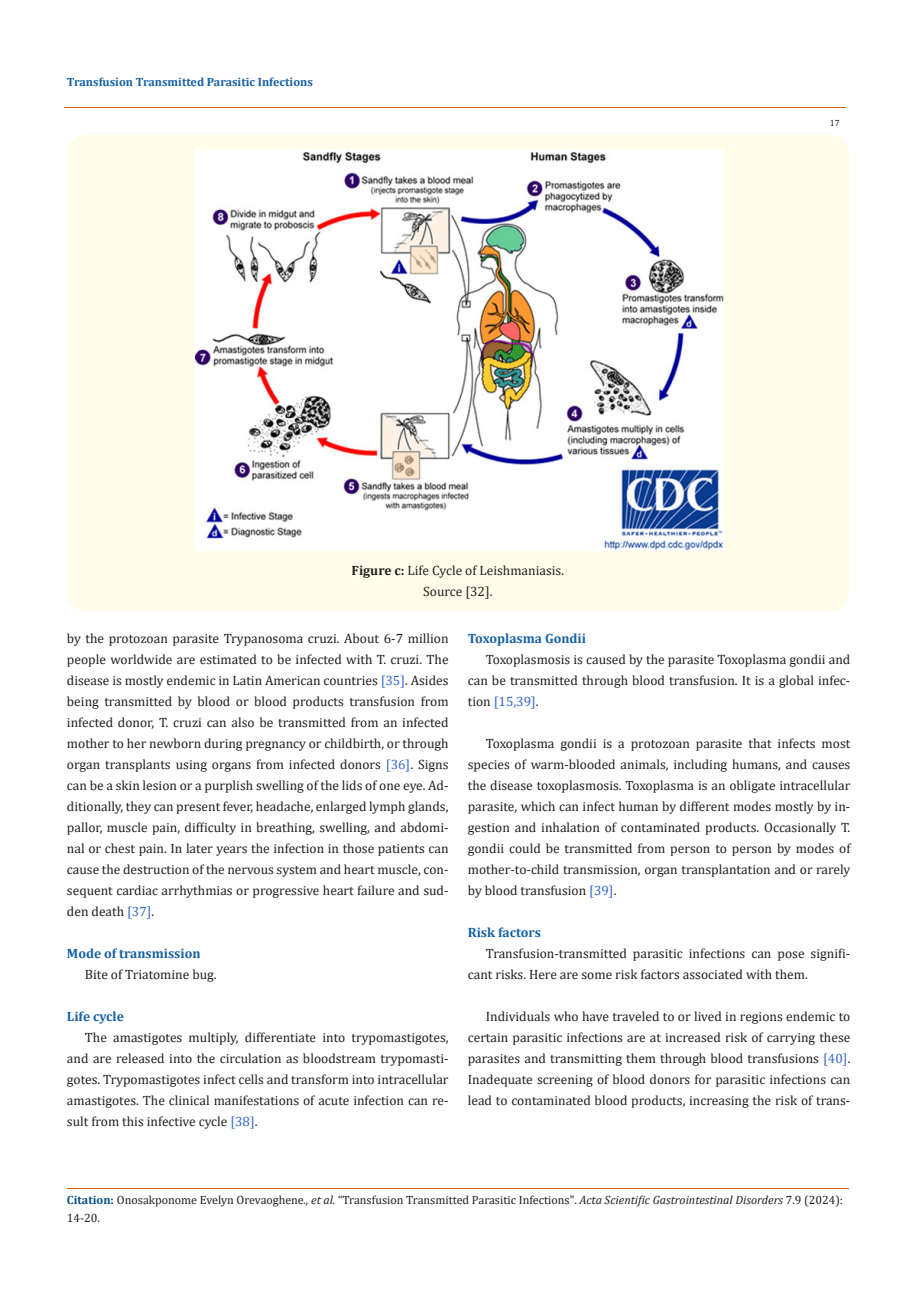
<style>
.page{position:relative;width:917px;height:1296px;background:#fff}
.page>*{position:absolute;margin:0;border:0;box-sizing:border-box;transform-origin:0 0}
.t1{font:13.5px/21px "Cambria";color:#231f20;text-align:justify}
.t2{font:700 13.5px "Cambria";color:#1560a6}
.t3{font:12px/18px "Cambria";color:#231f20}
.t4{font:700 12px "Cambria";color:#1560a6}
.t5{font:9px "Cambria";color:#231f20}
.s1{font-weight:700}
.s2{color:#36c}
.s3{font-weight:700;color:#035089}
.s4{font-style:italic}
</style>
<div class="page">
<div style="left:67px;top:135px;width:781px;height:476px;background:#fffde9;border-radius:18px"></div>
<img style="left:196px;top:150px;width:527px;height:401px">
<hr style="left:64px;top:108px;width:781px;height:1px;background:#e05d1a">
<hr style="left:67px;top:1189px;width:781px;height:1px;background:#e05d1a">
<p class="t4" style="left:67px;top:73px;width:247px">Transfusion Transmitted Parasitic Infections</p>
<p class="t5" style="left:829px;top:118px;width:11px">17</p>
<p class="t1" style="left:351px;top:560px;width:214px"><span class="s1">Figure c:</span> Life Cycle of Leishmaniasis.</p>
<p class="t1" style="left:423px;top:581px;width:71px">Source [32].</p>
<p class="t1" style="left:67px;top:628px;width:383px">by the protozoan parasite Trypanosoma cruzi. About 6-7 million people worldwide are estimated to be infected with T. cruzi. The disease is mostly endemic in Latin American countries <span class="s2">[35]</span>. Asides being transmitted by blood or blood products transfusion from infected donor, T. cruzi can also be transmitted from an infected mother to her newborn during pregnancy or childbirth, or through organ transplants using organs from infected donors <span class="s2">[36]</span>. Signs can be a skin lesion or a purplish swelling of the lids of one eye. Ad&shy;ditionally, they can present fever, headache, enlarged lymph glands, pallor, muscle pain, difficulty in breathing, swelling, and abdomi&shy;nal or chest pain. In later years the infection in those patients can cause the destruction of the nervous system and heart muscle, con&shy;sequent cardiac arrhythmias or progressive heart failure and sud&shy;den death <span class="s2">[37]</span>.</p>
<p class="t2" style="left:67px;top:944px;width:135px">Mode of transmission</p>
<p class="t1" style="left:85px;top:964px;width:133px">Bite of Triatomine bug.</p>
<p class="t2" style="left:67px;top:1007px;width:58px">Life cycle</p>
<p class="t1" style="left:67px;top:1027px;width:383px;text-indent:18px">The amastigotes multiply, differentiate into trypomastigotes, and are released into the circulation as bloodstream trypomasti&shy;gotes. Trypomastigotes infect cells and transform into intracellular amastigotes. The clinical manifestations of acute infection can re&shy;sult from this infective cycle <span class="s2">[38]</span>.</p>
<p class="t2" style="left:468px;top:629px;width:120px">Toxoplasma Gondii</p>
<p class="t1" style="left:468px;top:649px;width:384px;text-indent:18px">Toxoplasmosis is caused by the parasite Toxoplasma gondii and can be transmitted through blood transfusion. It is a global infec&shy;tion <span class="s2">[15,39]</span>.</p>
<p class="t1" style="left:468px;top:733px;width:384px;text-indent:18px">Toxoplasma gondii is a protozoan parasite that infects most species of warm-blooded animals, including humans, and causes the disease toxoplasmosis. Toxoplasma is an obligate intracellular parasite, which can infect human by different modes mostly by in&shy;gestion and inhalation of contaminated products. Occasionally T. gondii could be transmitted from person to person by modes of mother-to-child transmission, organ transplantation and or rarely by blood transfusion <span class="s2">[39]</span>.</p>
<p class="t2" style="left:468px;top:923px;width:75px">Risk factors</p>
<p class="t1" style="left:468px;top:943px;width:384px;text-indent:18px">Transfusion-transmitted parasitic infections can pose signifi&shy;cant risks. Here are some risk factors associated with them.</p>
<p class="t1" style="left:468px;top:1006px;width:384px;text-indent:18px">Individuals who have traveled to or lived in regions endemic to certain parasitic infections are at increased risk of carrying these parasites and transmitting them through blood transfusions <span class="s2">[40]</span>.<br>Inadequate screening of blood donors for parasitic infections can lead to contaminated blood products, increasing the risk of trans-</p>
<p class="t3" style="left:67px;top:1191px;width:777px"><span class="s3">Citation:</span> Onosakponome Evelyn Orevaoghene<span class="s4">., et al.</span> “Transfusion Transmitted Parasitic Infections". <span class="s4">Acta Scientific Gastrointestinal Disorders</span> 7.9 (2024):<br>14-20.</p>
</div>
